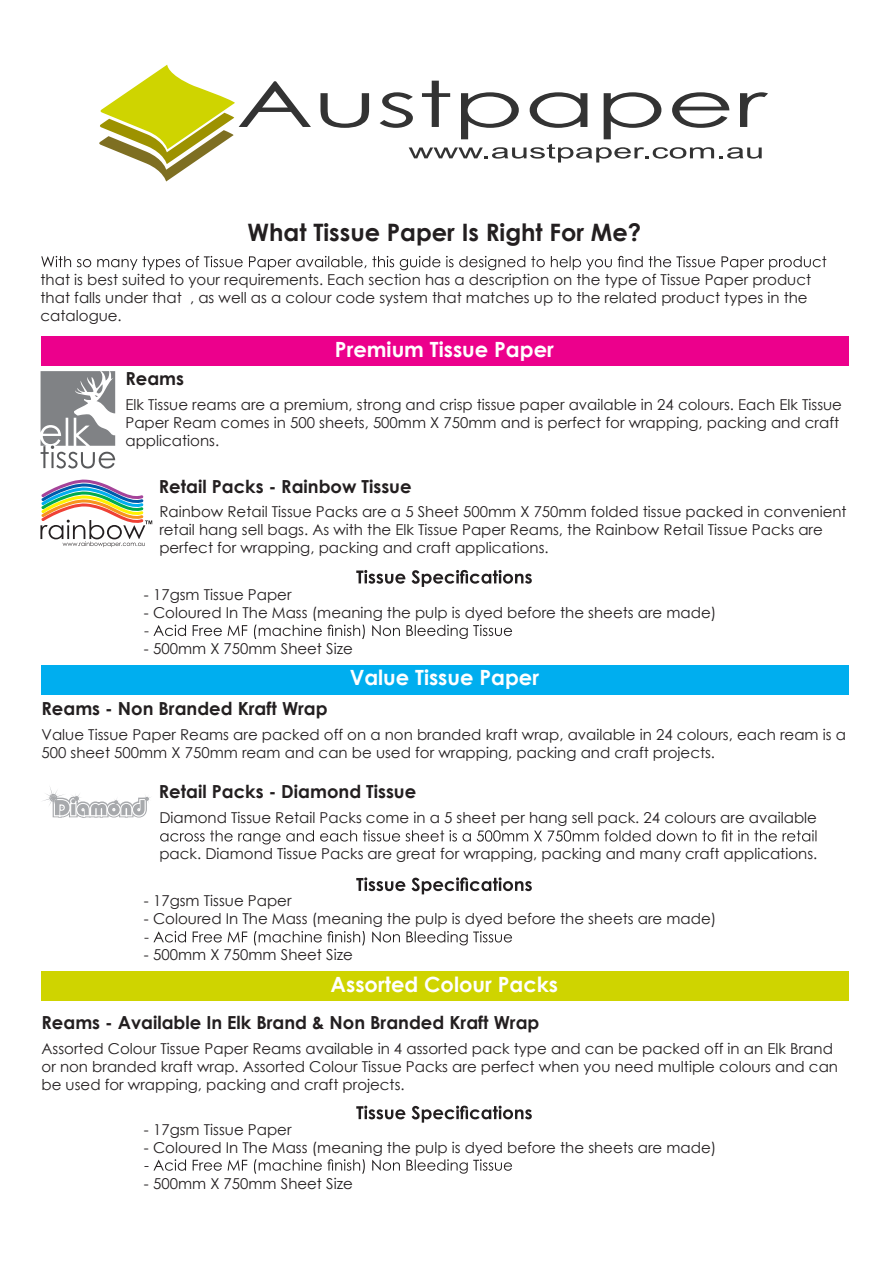
<style>
.page{position:relative;width:893px;height:1263px;background:#fff}
.page>*{position:absolute;margin:0;border:0;box-sizing:border-box;transform-origin:0 0}
.t1{font:700 24px "Century Gothic";color:#231f20}
.t2{font:700 21px "Century Gothic";color:#fff}
.t3{font:700 18px "Century Gothic";color:#231f20}
.t4{font:15px/18px "Century Gothic";color:#231f20}
</style>
<div class="page">
<svg style="left:356px;top:570px;width:176px;height:17px"></svg>
<svg style="left:356px;top:877px;width:176px;height:17px"></svg>
<svg style="left:356px;top:1106px;width:176px;height:17px"></svg>
<svg style="left:41px;top:256px;width:785px;height:14px"></svg>
<svg style="left:160px;top:830px;width:656px;height:14px"></svg>
<svg style="left:144px;top:625px;width:368px;height:14px"></svg>
<svg style="left:144px;top:931px;width:368px;height:14px"></svg>
<svg style="left:144px;top:1159px;width:368px;height:15px"></svg>
<div style="left:41px;top:336px;width:807px;height:30px;background:#ec008c"></div>
<div style="left:41px;top:665px;width:807px;height:29px;background:#00aeef"></div>
<div style="left:41px;top:971px;width:807px;height:30px;background:#cfd400"></div>
<svg style="left:41px;top:371px;width:74px;height:97px"></svg>
<svg style="left:40px;top:479px;width:112px;height:68px"></svg>
<svg style="left:43px;top:787px;width:108px;height:31px"></svg>
<svg style="left:320px;top:93px;width:49px;height:35px"></svg>
<svg style="left:380px;top:81px;width:388px;height:82px"></svg>
<svg style="left:99px;top:65px;width:212px;height:117px"></svg>
<h1 class="t1" style="left:248px;top:214px;width:395px">What Tissue Paper Is Right For Me?</h1>
<p class="t4" style="left:41px;top:270px;width:772px">that is best suited to your requirements. Each section has a description on the type of Tissue Paper product that falls under that , as well as a colour code system that matches up to the related product types in the catalogue.</p>
<p class="t3" style="left:125px;top:364px;width:60px">Reams</p>
<h2 class="t2" style="left:335px;top:333px;width:220px">Premium Tissue Paper</h2>
<p class="t4" style="left:125px;top:395px;width:718px">Elk Tissue reams are a premium, strong and crisp tissue paper available in 24 colours. Each Elk Tissue<br>Paper Ream comes in 500 sheets, 500mm X 750mm and is perfect for wrapping, packing and craft applications.</p>
<p class="t3" style="left:159px;top:473px;width:254px">Retail Packs - Rainbow Tissue</p>
<p class="t4" style="left:159px;top:502px;width:689px">Rainbow Retail Tissue Packs are a 5 Sheet 500mm X 750mm folded tissue packed in convenient retail hang sell bags. As with the Elk Tissue Paper Reams, the Rainbow Retail Tissue Packs are perfect for wrapping, packing and craft applications.</p>
<p class="t4" style="left:144px;top:585px;width:149px">- 17gsm Tissue Paper</p>
<p class="t4" style="left:144px;top:603px;width:574px">- Coloured In The Mass (meaning the pulp is dyed before the sheets are made)</p>
<p class="t4" style="left:144px;top:639px;width:210px">- 500mm X 750mm Sheet Size</p>
<p class="t3" style="left:42px;top:695px;width:288px">Reams - Non Branded Kraft Wrap</p>
<h2 class="t2" style="left:350px;top:662px;width:191px">Value Tissue Paper</h2>
<p class="t4" style="left:42px;top:725px;width:806px">Value Tissue Paper Reams are packed off on a non branded kraft wrap, available in 24 colours, each ream is a<br>500 sheet 500mm X 750mm ream and can be used for wrapping, packing and craft projects.</p>
<p class="t3" style="left:159px;top:778px;width:259px">Retail Packs - Diamond Tissue</p>
<p class="t4" style="left:159px;top:809px;width:659px">Diamond Tissue Retail Packs come in a 5 sheet per hang sell pack. 24 colours are available</p>
<p class="t4" style="left:159px;top:845px;width:659px">pack. Diamond Tissue Packs are great for wrapping, packing and many craft applications.</p>
<p class="t4" style="left:144px;top:892px;width:149px">- 17gsm Tissue Paper</p>
<p class="t4" style="left:144px;top:910px;width:574px">- Coloured In The Mass (meaning the pulp is dyed before the sheets are made)</p>
<p class="t4" style="left:144px;top:946px;width:210px">- 500mm X 750mm Sheet Size</p>
<h2 class="t2" style="left:331px;top:968px;width:229px">Assorted Colour Packs</h2>
<p class="t3" style="left:42px;top:1009px;width:499px">Reams - Available In Elk Brand &amp; Non Branded Kraft Wrap</p>
<p class="t4" style="left:42px;top:1039px;width:798px">Assorted Colour Tissue Paper Reams available in 4 assorted pack type and can be packed off in an Elk Brand or non branded kraft wrap. Assorted Colour Tissue Packs are perfect when you need multiple colours and can be used for wrapping, packing and craft projects.</p>
<p class="t4" style="left:144px;top:1120px;width:149px">- 17gsm Tissue Paper</p>
<p class="t4" style="left:144px;top:1138px;width:574px">- Coloured In The Mass (meaning the pulp is dyed before the sheets are made)</p>
<p class="t4" style="left:144px;top:1174px;width:210px">- 500mm X 750mm Sheet Size</p>
</div>
